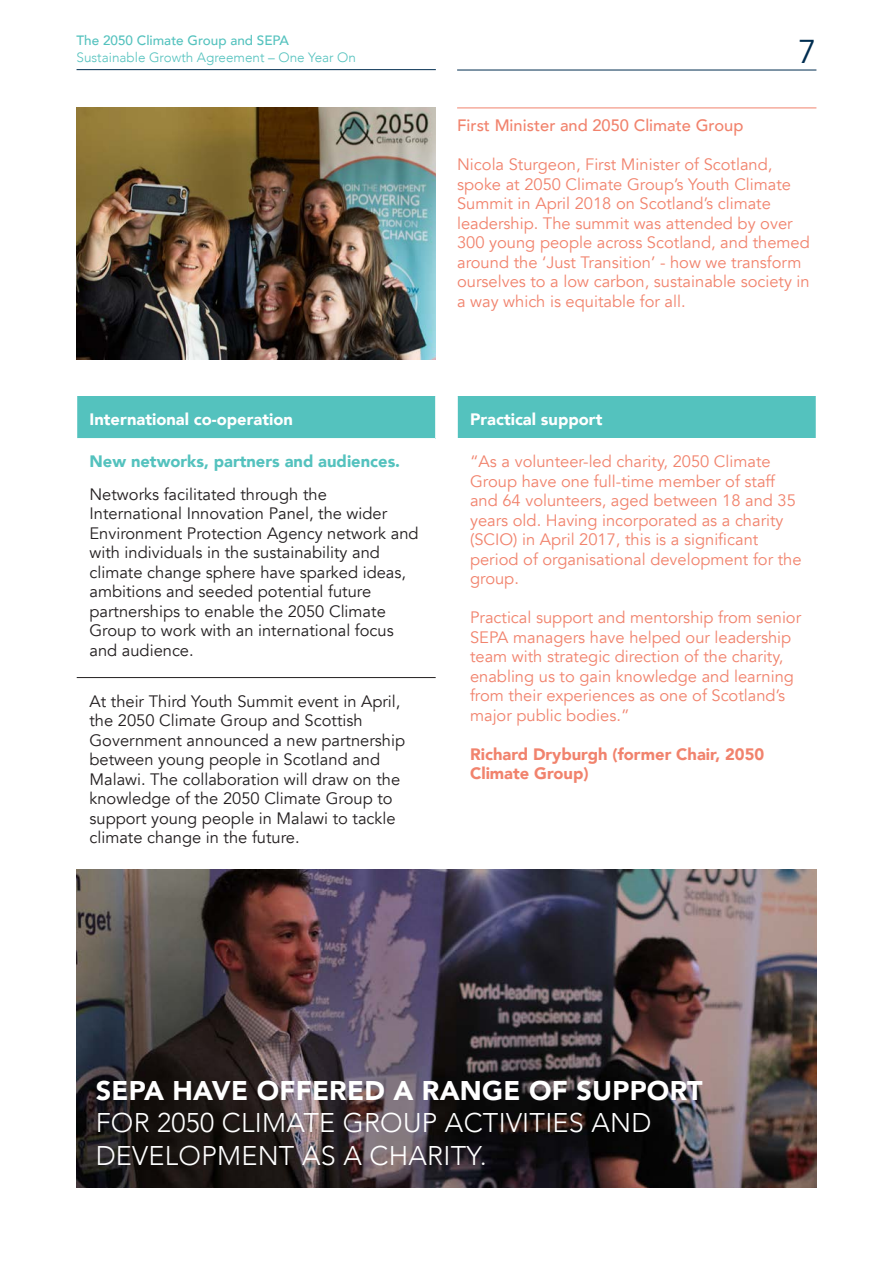
<style>
.page{position:relative;width:893px;height:1263px;background:#fff}
.page>*{position:absolute;margin:0;border:0;box-sizing:border-box;transform-origin:0 0}
.t1{font:33px "Avenir";color:#002d50}
.Heading_2{font:300 27px/32.4px "Avenir";letter-spacing:.01em;color:#fff}
.Caption{font:16.5px/19.5px "Avenir";color:#f1836d}
.Body_txt{font:16.5px/19.5px "Avenir";color:#231f20}
.Caption-2{font:900 16.5px/19.5px "Avenir";color:#f1836d}
.Body_txt-2{font:900 16.5px "Avenir";color:#fff}
.Heading{font:900 16.5px "Avenir";color:#54c2be}
.Caption-3{font:500 16.5px "Avenir";color:#f1836d}
.t2{font:300 13.5px "Avenir";color:#54c2be}
.t3{font:500 13.5px "Avenir";color:#54c2be}
.s1{font-weight:900}
</style>
<div class="page">
<hr style="left:77px;top:69px;width:359px;height:1px;background:#002d50">
<hr style="left:457px;top:70px;width:359px;height:1px;background:#002d50">
<img style="left:77px;top:108px;width:359px;height:252px">
<hr style="left:457px;top:108px;width:359px;height:1px;background:#f1836d">
<img style="left:77px;top:870px;width:739px;height:317px">
<div style="left:77px;top:396px;width:359px;height:42px;background:#54c2be"></div>
<svg style="left:77px;top:438px;width:359px;height:241px"></svg>
<hr style="left:77px;top:677px;width:359px;height:1px;background:#231f20">
<hr style="left:435px;top:396px;width:1px;height:42px;background:#fff">
<div style="left:457px;top:396px;width:359px;height:42px;background:#54c2be"></div>
<hr style="left:457px;top:396px;width:1px;height:42px;background:#fff">
<p class="t3" style="left:77px;top:29px;width:214px">The 2050 Climate Group and SEPA</p>
<p class="t2" style="left:77px;top:49px;width:281px">Sustainable Growth Agreement – One Year On</p>
<h1 class="t1" style="left:798px;top:32px;width:20px">7</h1>
<p class="Caption-3" style="left:457px;top:111px;width:288px">First Minister and 2050 Climate Group</p>
<p class="Caption" style="left:457px;top:155px;width:354px">Nicola Sturgeon, First Minister of Scotland, spoke at 2050 Climate Group’s Youth Climate Summit in April 2018 on Scotland’s climate leadership. The summit was attended by over 300 young people across Scotland, and themed around the ‘Just Transition’ - how we transform ourselves to a low carbon, sustainable society in a way which is equitable for all.</p>
<p class="Body_txt-2" style="left:89px;top:405px;width:205px">International co-operation</p>
<p class="Heading" style="left:89px;top:447px;width:312px">New networks, partners and audiences.</p>
<p class="Body_txt" style="left:89px;top:484px;width:331px">Networks facilitated through the International Innovation Panel, the wider Environment Protection Agency network and with individuals in the sustainability and climate change sphere have sparked ideas, ambitions and seeded potential future partnerships to enable the 2050 Climate Group to work with an international focus and audience.</p>
<p class="Body_txt" style="left:89px;top:692px;width:317px">At their Third Youth Summit event in April, the 2050 Climate Group and Scottish Government announced a new partnership between young people in Scotland and Malawi. The collaboration will draw on the knowledge of the 2050 Climate Group to support young people in Malawi to tackle climate change in the future.</p>
<p class="Body_txt-2" style="left:470px;top:405px;width:134px">Practical support</p>
<p class="Caption" style="left:470px;top:452px;width:333px">“As a volunteer-led charity, 2050 Climate Group have one full-time member of staff and 64 volunteers, aged between 18 and 35 years old. Having incorporated as a charity (SCIO) in April 2017, this is a significant period of organisational development for the group.</p>
<p class="Caption" style="left:470px;top:608px;width:333px">Practical support and mentorship from senior SEPA managers have helped our leadership team with strategic direction of the charity, enabling us to gain knowledge and learning from their experiences as one of Scotland’s major public bodies.”</p>
<p class="Caption-2" style="left:470px;top:744px;width:296px">Richard Dryburgh (former Chair, 2050<br>Climate Group)</p>
<p class="Heading_2" style="left:96px;top:1074px;width:608px"><span class="s1">SEPA HAVE OFFERED A RANGE OF SUPPORT<br></span>FOR 2050 CLIMATE GROUP ACTIVITIES AND<br>DEVELOPMENT AS A CHARITY.</p>
</div>
